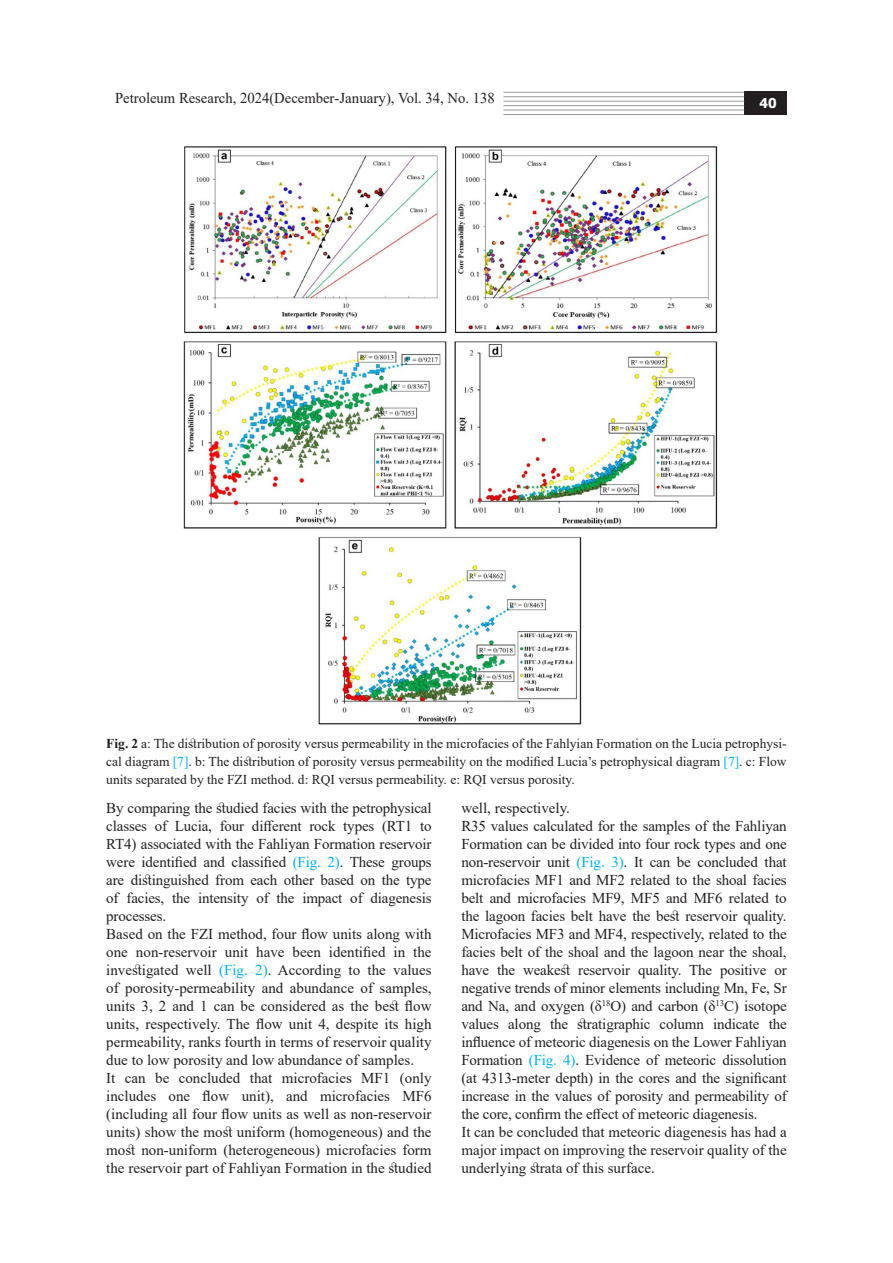
<style>
.page{position:relative;width:893px;height:1263px;background:#fff}
.page>*{position:absolute;margin:0;border:0;box-sizing:border-box;transform-origin:0 0}
.t1{font:15px/18px "Times New Roman";letter-spacing:-.01em;color:#231f20}
.t2{font:13.5px "Times New Roman";color:#231f20}
.t3{font:700 13.5px "Tahoma";color:#fff}
.t4{font:8.7px "Times New Roman";color:#231f20}
.s1{font-weight:700}
.s2{color:#00aeef}
.s3{font-size:15px}
</style>
<div class="page">
<div style="left:744px;top:91px;width:43px;height:23px;background:#231f20"></div>
<hr style="left:503px;top:92px;width:241px;height:1px;background:#99999b">
<hr style="left:503px;top:96px;width:241px;height:1px;background:#99999b">
<hr style="left:503px;top:101px;width:241px;height:1px;background:#99999b">
<hr style="left:503px;top:114px;width:241px;height:1px;background:#99999b">
<hr style="left:503px;top:110px;width:241px;height:1px;background:#99999b">
<hr style="left:503px;top:105px;width:241px;height:1px;background:#99999b">
<img style="left:183px;top:146px;width:535px;height:579px">
<p class="t1" style="left:115px;top:89px;width:381px">Petroleum Research, 2024(December-January ,) Vol. 34, No. 138</p>
<p class="t3" style="left:760px;top:93px;width:19px">40</p>
<p class="t2" style="left:106px;top:733px;width:682px"><span class="s1">Fig</span> :a<span class="s1">2.</span> The distribution of porosity versus permeability in the microfacies of the Fahlyian Formation on the Lucia petrophysi-</p>
<p class="t2" style="left:106px;top:769px;width:470px">units separated by the FZI method :d. RQI versus permeability :e. RQI versus porosity.</p>
<p class="t1" style="left:106px;top:798px;width:327px;text-align:right">By comparing the studied facies with the petrophysical to</p>
<p class="t2" style="left:106px;top:751px;width:682px">cal diagram :b. <span class="s2">]7[</span> The distribution of porosity versus permeability on the modified Lucia s’ petrophysical diagram :c.<span class="s2">]7[</span> F l o w</p>
<p class="t1" style="left:461px;top:798px;width:110px">well, respectively.</p>
<p class="t1" style="left:461px;top:816px;width:327px;text-align:right">R35 values calculated for the samples of the Fahliyan Formation can be divided into four rock types and one non-reservoir unit <span class="s2">(Fig</span> .<span class="s2">)3.</span> It can be concluded that microfacies MF1 and MF2 related to the shoal facies belt and microfacies MF9, MF5 and MF6 related to the lagoon facies belt have the best reservoir quality.<br>Microfacies MF3 and MF4, respectively, related to the facies belt of the shoal and the lagoon near the shoal, or</p>
<p class="t1" style="left:106px;top:816px;width:42px">classes</p>
<p class="t1" style="left:106px;top:834px;width:327px">RT4) associated with the Fahliyan Formation reservoir</p>
<p class="t1" style="left:106px;top:852px;width:327px">were identified and classified <span class="s2">(Fig</span> .<span class="s2">)2.</span> These groups</p>
<p class="t1" style="left:106px;top:870px;width:327px">are distinguished from each other based on the type</p>
<p class="t1" style="left:370px;top:888px;width:63px">diagenesis</p>
<p class="t1" style="left:175px;top:816px;width:39px">Lucia,</p>
<p class="t1" style="left:252px;top:816px;width:51px">different</p>
<p class="t1" style="left:309px;top:816px;width:28px">rock</p>
<p class="t1" style="left:382px;top:816px;width:32px">(RT1</p>
<p class="t1" style="left:155px;top:816px;width:14px">of</p>
<p class="t1" style="left:220px;top:816px;width:26px">four</p>
<p class="t1" style="left:343px;top:816px;width:33px">types</p>
<p class="t1" style="left:126px;top:888px;width:39px">facies,</p>
<p class="t1" style="left:172px;top:888px;width:20px">the</p>
<p class="t1" style="left:198px;top:888px;width:52px">intensity</p>
<p class="t1" style="left:277px;top:888px;width:20px">the</p>
<p class="t1" style="left:302px;top:888px;width:42px">impact</p>
<p class="t1" style="left:106px;top:888px;width:61px">of processes.</p>
<p class="t1" style="left:106px;top:924px;width:327px;text-align:right">Based on the FZI method, four flow units along with the</p>
<p class="t1" style="left:256px;top:888px;width:14px">of</p>
<p class="t1" style="left:350px;top:888px;width:14px">of</p>
<p class="t1" style="left:136px;top:942px;width:82px">non-reservoir</p>
<p class="t1" style="left:225px;top:942px;width:25px">unit</p>
<p class="t1" style="left:256px;top:942px;width:30px">have</p>
<p class="t1" style="left:293px;top:942px;width:30px">been</p>
<p class="t1" style="left:329px;top:942px;width:58px">identified</p>
<p class="t1" style="left:394px;top:942px;width:13px">in</p>
<p class="t1" style="left:106px;top:942px;width:23px">one</p>
<p class="t1" style="left:106px;top:960px;width:327px">investigated<br>of porosity-permeability and abundance of samples, units 3, 2 and 1 can be considered as the best flow units, respectively. The flow unit 4, despite its high permeability, ranks fourth in terms of reservoir quality due to low porosity and low abundance of samples.</p>
<p class="t1" style="left:400px;top:1068px;width:33px">(only</p>
<p class="t1" style="left:186px;top:960px;width:27px">well</p>
<p class="t1" style="left:219px;top:960px;width:124px"><span class="s2">(Fig</span> .<span class="s2">)2.</span> According</p>
<p class="t1" style="left:368px;top:960px;width:20px">the</p>
<p class="t1" style="left:393px;top:960px;width:40px">values</p>
<p class="t1" style="left:461px;top:960px;width:29px">have</p>
<p class="t1" style="left:461px;top:978px;width:327px">negative trends of minor elements including Mn, Fe, Sr</p>
<p class="t1" style="left:734px;top:996px;width:54px">) isotope</p>
<p class="t1" style="left:497px;top:960px;width:20px">the</p>
<p class="t1" style="left:523px;top:960px;width:49px">weakest</p>
<p class="t1" style="left:578px;top:960px;width:54px">reservoir</p>
<p class="t1" style="left:638px;top:960px;width:45px">quality.</p>
<p class="t1" style="left:689px;top:960px;width:25px">The</p>
<p class="t1" style="left:720px;top:960px;width:48px">positive</p>
<p class="t1" style="left:349px;top:960px;width:13px">to</p>
<p class="t4" style="left:602px;top:996px;width:21px"><span class="s3">O</span>1 8</p>
<p class="t4" style="left:715px;top:996px;width:20px"><span class="s3">C</span>1 3</p>
<p class="t1" style="left:461px;top:996px;width:142px">and Na, and oxygen (δ</p>
<p class="t1" style="left:621px;top:996px;width:96px">) and carbon (δ</p>
<p class="t1" style="left:461px;top:1014px;width:327px">values<br>influence of meteoric diagenesis on the Lower Fahliyan Formation <span class="s2">(Fig</span> .<span class="s2">)4.</span> Evidence of meteoric dissolution (at 4313-meter depth) in the cores and the significant increase in the values of porosity and permeability of the core, confirm the effect of meteoric diagenesis.</p>
<p class="t1" style="left:461px;top:1122px;width:327px;text-align:justify">It can be concluded that meteoric diagenesis has had a major impact on improving the reservoir quality of the underlying strata of this surface.</p>
<p class="t1" style="left:508px;top:1014px;width:34px">along</p>
<p class="t1" style="left:550px;top:1014px;width:20px">the</p>
<p class="t1" style="left:577px;top:1014px;width:75px">stratigraphic</p>
<p class="t1" style="left:660px;top:1014px;width:46px">column</p>
<p class="t1" style="left:713px;top:1014px;width:48px">indicate</p>
<p class="t1" style="left:769px;top:1014px;width:20px">the</p>
<p class="t1" style="left:155px;top:1068px;width:16px">be</p>
<p class="t1" style="left:179px;top:1068px;width:63px">concluded</p>
<p class="t1" style="left:250px;top:1068px;width:24px">that</p>
<p class="t1" style="left:282px;top:1068px;width:71px">microfacies</p>
<p class="t1" style="left:361px;top:1068px;width:31px">MF1</p>
<p class="t1" style="left:106px;top:1068px;width:11px">It</p>
<p class="t1" style="left:125px;top:1068px;width:22px">can</p>
<p class="t1" style="left:106px;top:1086px;width:327px">includes<br>(including all four flow units as well as non-reservoir units) show the most uniform (homogeneous) and the most non-uniform (heterogeneous) microfacies form the reservoir part of Fahliyan Formation in the studied</p>
<p class="t1" style="left:203px;top:1086px;width:28px">flow</p>
<p class="t1" style="left:242px;top:1086px;width:34px">unit ,)</p>
<p class="t1" style="left:286px;top:1086px;width:23px">and</p>
<p class="t1" style="left:320px;top:1086px;width:71px">microfacies</p>
<p class="t1" style="left:402px;top:1086px;width:31px">MF6</p>
<p class="t1" style="left:169px;top:1086px;width:23px">one</p>
</div>
